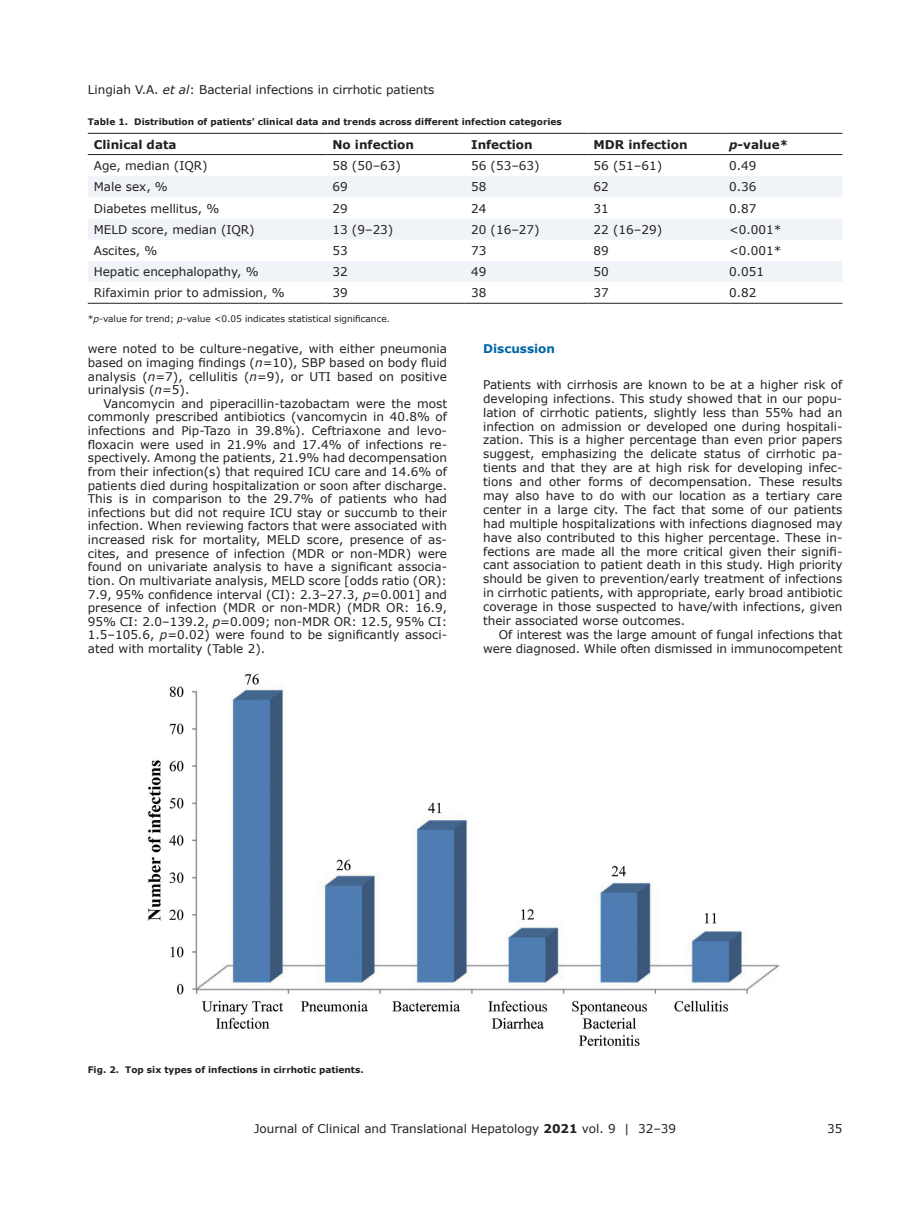
<style>
.page{position:relative;width:919px;height:1217px;background:#fff}
.page>*{position:absolute;margin:0;border:0;box-sizing:border-box;transform-origin:0 0}
.t1{font:12px/13.6px "Verdana";color:#231f20;text-align:justify}
.t2{font:700 12px "Verdana";color:#231f20}
.t3{font:700 12px "Verdana";color:#0065a4}
.t4{font:700 9px "Verdana";color:#231f20}
.t5{font:9px "Verdana";color:#231f20}
.s1{font-style:italic}
.s2{font-weight:700}
</style>
<div class="page">
<img style="left:148px;top:673px;width:632px;height:373px">
<svg style="left:88px;top:155px;width:754px;height:148px"></svg>
<svg style="left:88px;top:176px;width:754px;height:106px;fill:#f0f3f7"></svg>
<hr style="left:88px;top:133px;width:238px;height:1px;background:#231f20">
<hr style="left:88px;top:154px;width:238px;height:1px;background:#231f20">
<hr style="left:326px;top:133px;width:139px;height:1px;background:#231f20">
<hr style="left:326px;top:154px;width:139px;height:1px;background:#231f20">
<hr style="left:465px;top:133px;width:122px;height:1px;background:#231f20">
<hr style="left:465px;top:154px;width:122px;height:1px;background:#231f20">
<hr style="left:587px;top:133px;width:136px;height:1px;background:#231f20">
<hr style="left:587px;top:154px;width:136px;height:1px;background:#231f20">
<hr style="left:723px;top:133px;width:119px;height:1px;background:#231f20">
<hr style="left:723px;top:154px;width:119px;height:1px;background:#231f20">
<hr style="left:88px;top:303px;width:238px;height:1px;background:#231f20">
<hr style="left:326px;top:303px;width:139px;height:1px;background:#231f20">
<hr style="left:465px;top:303px;width:122px;height:1px;background:#231f20">
<hr style="left:587px;top:303px;width:136px;height:1px;background:#231f20">
<hr style="left:723px;top:303px;width:119px;height:1px;background:#231f20">
<p class="t1" style="left:88px;top:83px;width:348px">Lingiah V.A. <span class="s1">et al</span>: Bacterial infections in cirrhotic patients</p>
<p class="t4" style="left:88px;top:116px;width:475px">Table 1. Distribution of patients’ clinical data and trends across different infection categories</p>
<p class="t2" style="left:94px;top:136px;width:84px">Clinical data</p>
<p class="t2" style="left:332px;top:136px;width:83px">No infection</p>
<p class="t2" style="left:471px;top:136px;width:63px">Infection</p>
<p class="t2" style="left:593px;top:136px;width:95px">MDR infection</p>
<p class="t2" style="left:729px;top:136px;width:61px"><span class="s1">p</span>-value*</p>
<p class="t1" style="left:94px;top:159px;width:115px">Age, median (IQR)</p>
<p class="t1" style="left:332px;top:159px;width:70px">58 (50–63)</p>
<p class="t1" style="left:471px;top:159px;width:70px">56 (53–63)</p>
<p class="t1" style="left:593px;top:159px;width:70px">56 (51–61)</p>
<p class="t1" style="left:729px;top:159px;width:29px">0.49</p>
<p class="t1" style="left:94px;top:180px;width:76px">Male sex, %</p>
<p class="t1" style="left:332px;top:180px;width:17px">69</p>
<p class="t1" style="left:471px;top:180px;width:17px">58</p>
<p class="t1" style="left:593px;top:180px;width:17px">62</p>
<p class="t1" style="left:729px;top:180px;width:29px">0.36</p>
<p class="t1" style="left:94px;top:201px;width:127px">Diabetes mellitus, %</p>
<p class="t1" style="left:332px;top:201px;width:17px">29</p>
<p class="t1" style="left:471px;top:201px;width:17px">24</p>
<p class="t1" style="left:593px;top:201px;width:17px">31</p>
<p class="t1" style="left:729px;top:201px;width:29px">0.87</p>
<p class="t1" style="left:94px;top:222px;width:162px">MELD score, median (IQR)</p>
<p class="t1" style="left:332px;top:222px;width:62px">13 (9–23)</p>
<p class="t1" style="left:471px;top:222px;width:70px">20 (16–27)</p>
<p class="t1" style="left:593px;top:222px;width:70px">22 (16–29)</p>
<p class="t1" style="left:729px;top:222px;width:54px">&lt;0.001*</p>
<p class="t1" style="left:94px;top:243px;width:65px">Ascites, %</p>
<p class="t1" style="left:332px;top:243px;width:17px">53</p>
<p class="t1" style="left:471px;top:243px;width:17px">73</p>
<p class="t1" style="left:593px;top:243px;width:17px">89</p>
<p class="t1" style="left:729px;top:243px;width:54px">&lt;0.001*</p>
<p class="t1" style="left:94px;top:265px;width:166px">Hepatic encephalopathy, %</p>
<p class="t1" style="left:332px;top:265px;width:17px">32</p>
<p class="t1" style="left:471px;top:265px;width:17px">49</p>
<p class="t1" style="left:593px;top:265px;width:17px">50</p>
<p class="t1" style="left:729px;top:265px;width:36px">0.051</p>
<p class="t1" style="left:94px;top:286px;width:192px">Rifaximin prior to admission, %</p>
<p class="t1" style="left:332px;top:286px;width:17px">39</p>
<p class="t1" style="left:471px;top:286px;width:17px">38</p>
<p class="t1" style="left:593px;top:286px;width:17px">37</p>
<p class="t1" style="left:729px;top:286px;width:29px">0.82</p>
<p class="t5" style="left:88px;top:312px;width:304px">*<span class="s1">p</span>-value for trend; <span class="s1">p</span>-value &lt;0.05 indicates statistical significance.</p>
<p class="t1" style="left:88px;top:342px;width:361px">were noted to be culture-negative, with either pneumonia based on imaging findings (<span class="s1">n</span>=10), SBP based on body fluid analysis (<span class="s1">n</span>=7), cellulitis (<span class="s1">n</span>=9), or UTI based on positive urinalysis (<span class="s1">n</span>=5).</p>
<p class="t1" style="left:88px;top:396px;width:361px;text-indent:16px">Vancomycin and piperacillin-tazobactam were the most commonly prescribed antibiotics (vancomycin in 40.8% of infections and Pip-Tazo in 39.8%). Ceftriaxone and levo&shy;floxacin were used in 21.9% and 17.4% of infections re&shy;spectively. Among the patients, 21.9% had decompensation from their infection(s) that required ICU care and 14.6% of patients died during hospitalization or soon after discharge.<br>This is in comparison to the 29.7% of patients who had infections but did not require ICU stay or succumb to their infection. When reviewing factors that were associated with increased risk for mortality, MELD score, presence of as&shy;cites, and presence of infection (MDR or non-MDR) were found on univariate analysis to have a significant associa&shy;tion. On multivariate analysis, MELD score [odds ratio (OR):<br>7.9, 95% confidence interval (CI): 2.3–27.3, <span class="s1">p</span>=0.001] and presence of infection (MDR or non-MDR) (MDR OR: 16.9, 95% CI: 2.0–139.2, <span class="s1">p</span>=0.009; non-MDR OR: 12.5, 95% CI:<br>1.5–105.6, <span class="s1">p</span>=0.02) were found to be significantly associ&shy;ated with mortality (Table 2).</p>
<p class="t3" style="left:483px;top:340px;width:73px">Discussion</p>
<p class="t1" style="left:483px;top:377px;width:361px">Patients with cirrhosis are known to be at a higher risk of developing infections. This study showed that in our popu&shy;lation of cirrhotic patients, slightly less than 55% had an infection on admission or developed one during hospitali&shy;zation. This is a higher percentage than even prior papers suggest, emphasizing the delicate status of cirrhotic pa&shy;tients and that they are at high risk for developing infec&shy;tions and other forms of decompensation. These results may also have to do with our location as a tertiary care center in a large city. The fact that some of our patients had multiple hospitalizations with infections diagnosed may have also contributed to this higher percentage. These in&shy;fections are made all the more critical given their signifi&shy;cant association to patient death in this study. High priority should be given to prevention/early treatment of infections in cirrhotic patients, with appropriate, early broad antibiotic coverage in those suspected to have/with infections, given their associated worse outcomes.</p>
<p class="t1" style="left:483px;top:627px;width:361px;text-align:right">Of interest was the large amount of fungal infections that were diagnosed. While often dismissed in immunocompetent</p>
<p class="t4" style="left:88px;top:1062px;width:277px">Fig. 2. Top six types of infections in cirrhotic patients.</p>
<p class="t1" style="left:254px;top:1120px;width:423px">Journal of Clinical and Translational Hepatology <span class="s2">2021</span> vol. 9 | 32–39</p>
<p class="t1" style="left:827px;top:1120px;width:17px">35</p>
</div>
